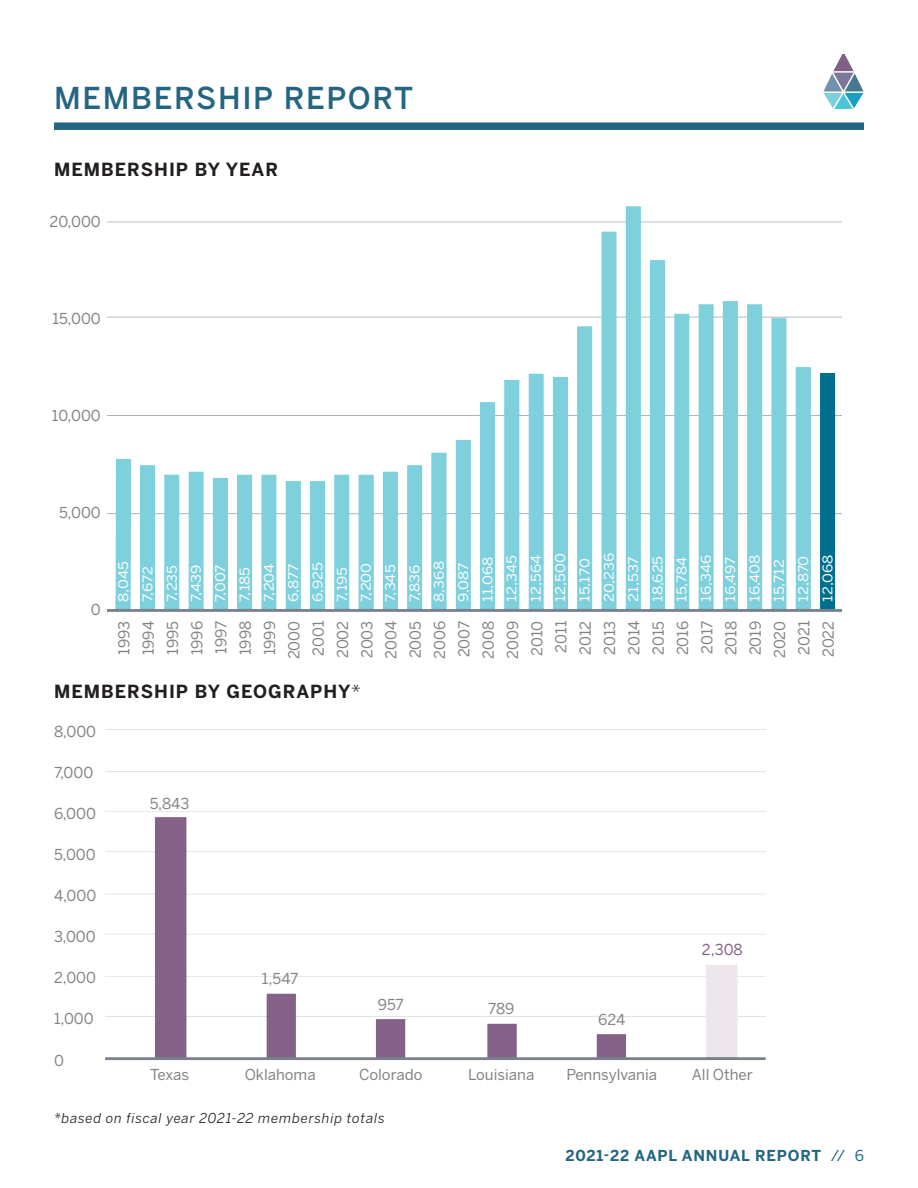
<style>
.page{position:relative;width:918px;height:1188px;background:#fff}
.page>*{position:absolute;margin:0;border:0;box-sizing:border-box;transform-origin:0 0}
.t1{font:500 30px "Benton Sans";letter-spacing:.055em;color:#246682}
._0-guts{font:700 18px "Benton Sans";letter-spacing:.055em;color:#231f20}
._0-guts-2{font:15px "Benton Sans";color:#838386}
.t2{font:700 15px "Benton Sans";letter-spacing:.055em;color:#246682}
._0-guts-3{font:15px "Benton Sans";color:#835f87}
._0-guts-4{font:italic 13.5px "Benton Sans";letter-spacing:.055em;color:#231f20}
._0-guts-5{font:13.2px "Benton Sans";color:#fff;scale:1.14 1}
.s1{font-weight:400}
</style>
<div class="page">
<svg style="left:823px;top:54px;width:41px;height:55px"></svg>
<div style="left:54px;top:122px;width:810px;height:8px;background:#246682"></div>
<img style="left:108px;top:206px;width:734px;height:406px">
<img style="left:105px;top:729px;width:661px;height:331px">
<p class="t1" style="left:54px;top:80px;width:361px">MEMBERSHIP REPORT</p>
<p class="_0-guts" style="left:54px;top:158px;width:226px">MEMBERSHIP BY YEAR</p>
<p class="_0-guts-2" style="left:50px;top:212px;width:53px">20,000</p>
<p class="_0-guts-2" style="left:53px;top:309px;width:50px">15,000</p>
<p class="_0-guts-2" style="left:52px;top:407px;width:50px">10,000</p>
<p class="_0-guts-2" style="left:59px;top:504px;width:43px">5,000</p>
<p class="_0-guts-2" style="left:91px;top:601px;width:11px">0</p>
<p class="_0-guts-5" style="left:115px;top:602px;width:37px;rotate:-90deg">8,045</p>
<p class="_0-guts-5" style="left:140px;top:602px;width:32px;rotate:-90deg">7,672</p>
<p class="_0-guts-5" style="left:164px;top:602px;width:34px;rotate:-90deg">7,235</p>
<p class="_0-guts-5" style="left:188px;top:602px;width:34px;rotate:-90deg">7,439</p>
<p class="_0-guts-5" style="left:213px;top:602px;width:34px;rotate:-90deg">7,007</p>
<p class="_0-guts-5" style="left:237px;top:602px;width:32px;rotate:-90deg">7,185</p>
<p class="_0-guts-5" style="left:261px;top:602px;width:35px;rotate:-90deg">7,204</p>
<p class="_0-guts-5" style="left:285px;top:602px;width:35px;rotate:-90deg">6,877</p>
<p class="_0-guts-5" style="left:310px;top:602px;width:36px;rotate:-90deg">6,925</p>
<p class="_0-guts-5" style="left:334px;top:602px;width:32px;rotate:-90deg">7,195</p>
<p class="_0-guts-5" style="left:358px;top:602px;width:35px;rotate:-90deg">7,200</p>
<p class="_0-guts-5" style="left:382px;top:602px;width:34px;rotate:-90deg">7,345</p>
<p class="_0-guts-5" style="left:407px;top:602px;width:34px;rotate:-90deg">7,836</p>
<p class="_0-guts-5" style="left:431px;top:602px;width:37px;rotate:-90deg">8,368</p>
<p class="_0-guts-5" style="left:455px;top:602px;width:36px;rotate:-90deg">9,087</p>
<p class="_0-guts-5" style="left:480px;top:602px;width:41px;rotate:-90deg">11,068</p>
<p class="_0-guts-5" style="left:504px;top:602px;width:42px;rotate:-90deg">12,345</p>
<p class="_0-guts-5" style="left:528px;top:602px;width:43px;rotate:-90deg">12,564</p>
<p class="_0-guts-5" style="left:552px;top:602px;width:44px;rotate:-90deg">12,500</p>
<p class="_0-guts-5" style="left:577px;top:602px;width:39px;rotate:-90deg">15,170</p>
<p class="_0-guts-5" style="left:601px;top:602px;width:45px;rotate:-90deg">20,236</p>
<p class="_0-guts-5" style="left:625px;top:602px;width:41px;rotate:-90deg">21,537</p>
<p class="_0-guts-5" style="left:650px;top:602px;width:42px;rotate:-90deg">18,625</p>
<p class="_0-guts-5" style="left:674px;top:602px;width:41px;rotate:-90deg">15,784</p>
<p class="_0-guts-5" style="left:698px;top:602px;width:43px;rotate:-90deg">16,346</p>
<p class="_0-guts-5" style="left:722px;top:602px;width:41px;rotate:-90deg">16,497</p>
<p class="_0-guts-5" style="left:747px;top:602px;width:43px;rotate:-90deg">16,408</p>
<p class="_0-guts-5" style="left:771px;top:602px;width:39px;rotate:-90deg">15,712</p>
<p class="_0-guts-5" style="left:795px;top:602px;width:42px;rotate:-90deg">12,870</p>
<p class="_0-guts-5" style="left:820px;top:602px;width:43px;rotate:-90deg">12,068</p>
<p class="_0-guts-2" style="left:115px;top:655px;width:35px;rotate:-90deg">1993</p>
<p class="_0-guts-2" style="left:139px;top:655px;width:36px;rotate:-90deg">1994</p>
<p class="_0-guts-2" style="left:164px;top:655px;width:35px;rotate:-90deg">1995</p>
<p class="_0-guts-2" style="left:188px;top:655px;width:36px;rotate:-90deg">1996</p>
<p class="_0-guts-2" style="left:212px;top:654px;width:34px;rotate:-90deg">1997</p>
<p class="_0-guts-2" style="left:236px;top:655px;width:36px;rotate:-90deg">1998</p>
<p class="_0-guts-2" style="left:261px;top:655px;width:36px;rotate:-90deg">1999</p>
<p class="_0-guts-2" style="left:285px;top:659px;width:40px;rotate:-90deg">2000</p>
<p class="_0-guts-2" style="left:309px;top:656px;width:37px;rotate:-90deg">2001</p>
<p class="_0-guts-2" style="left:334px;top:658px;width:39px;rotate:-90deg">2002</p>
<p class="_0-guts-2" style="left:358px;top:658px;width:39px;rotate:-90deg">2003</p>
<p class="_0-guts-2" style="left:382px;top:659px;width:39px;rotate:-90deg">2004</p>
<p class="_0-guts-2" style="left:406px;top:658px;width:39px;rotate:-90deg">2005</p>
<p class="_0-guts-2" style="left:431px;top:659px;width:39px;rotate:-90deg">2006</p>
<p class="_0-guts-2" style="left:455px;top:657px;width:38px;rotate:-90deg">2007</p>
<p class="_0-guts-2" style="left:479px;top:659px;width:39px;rotate:-90deg">2008</p>
<p class="_0-guts-2" style="left:504px;top:659px;width:39px;rotate:-90deg">2009</p>
<p class="_0-guts-2" style="left:528px;top:656px;width:36px;rotate:-90deg">2010</p>
<p class="_0-guts-2" style="left:552px;top:653px;width:33px;rotate:-90deg">2011</p>
<p class="_0-guts-2" style="left:576px;top:655px;width:36px;rotate:-90deg">2012</p>
<p class="_0-guts-2" style="left:601px;top:655px;width:36px;rotate:-90deg">2013</p>
<p class="_0-guts-2" style="left:625px;top:655px;width:35px;rotate:-90deg">2014</p>
<p class="_0-guts-2" style="left:649px;top:655px;width:36px;rotate:-90deg">2015</p>
<p class="_0-guts-2" style="left:674px;top:655px;width:36px;rotate:-90deg">2016</p>
<p class="_0-guts-2" style="left:698px;top:654px;width:35px;rotate:-90deg">2017</p>
<p class="_0-guts-2" style="left:722px;top:655px;width:36px;rotate:-90deg">2018</p>
<p class="_0-guts-2" style="left:746px;top:655px;width:36px;rotate:-90deg">2019</p>
<p class="_0-guts-2" style="left:771px;top:658px;width:39px;rotate:-90deg">2020</p>
<p class="_0-guts-2" style="left:795px;top:655px;width:35px;rotate:-90deg">2021</p>
<p class="_0-guts-2" style="left:819px;top:657px;width:38px;rotate:-90deg">2022</p>
<p class="_0-guts" style="left:54px;top:680px;width:308px">MEMBERSHIP BY GEOGRAPHY<span class="s1">*</span></p>
<p class="_0-guts-2" style="left:54px;top:723px;width:44px">8,000</p>
<p class="_0-guts-2" style="left:54px;top:764px;width:41px">7,000</p>
<p class="_0-guts-2" style="left:54px;top:805px;width:44px">6,000</p>
<p class="_0-guts-2" style="left:54px;top:846px;width:43px">5,000</p>
<p class="_0-guts-2" style="left:54px;top:887px;width:44px">4,000</p>
<p class="_0-guts-2" style="left:54px;top:928px;width:43px">3,000</p>
<p class="_0-guts-2" style="left:54px;top:969px;width:44px">2,000</p>
<p class="_0-guts-2" style="left:54px;top:1010px;width:41px">1,000</p>
<p class="_0-guts-2" style="left:54px;top:1051px;width:11px">0</p>
<p class="_0-guts-2" style="left:150px;top:795px;width:41px">5,843</p>
<p class="_0-guts-2" style="left:262px;top:969px;width:38px">1,547</p>
<p class="_0-guts-2" style="left:378px;top:996px;width:27px">957</p>
<p class="_0-guts-2" style="left:488px;top:1000px;width:28px">789</p>
<p class="_0-guts-2" style="left:598px;top:1010px;width:29px">624</p>
<p class="_0-guts-3" style="left:702px;top:941px;width:43px">2,308</p>
<p class="_0-guts-2" style="left:150px;top:1066px;width:40px">Texas</p>
<p class="_0-guts-2" style="left:245px;top:1066px;width:72px">Oklahoma</p>
<p class="_0-guts-2" style="left:359px;top:1066px;width:65px">Colorado</p>
<p class="_0-guts-2" style="left:468px;top:1066px;width:68px">Louisiana</p>
<p class="_0-guts-2" style="left:566px;top:1066px;width:92px">Pennsylvania</p>
<p class="_0-guts-2" style="left:692px;top:1066px;width:63px">All Other</p>
<p class="_0-guts-4" style="left:54px;top:1110px;width:332px">*based on fiscal year 2021-22 membership totals</p>
<p class="t2" style="left:566px;top:1146px;width:300px">2021-22 AAPL ANNUAL REPORT <span class="s1">// 6</span></p>
</div>
